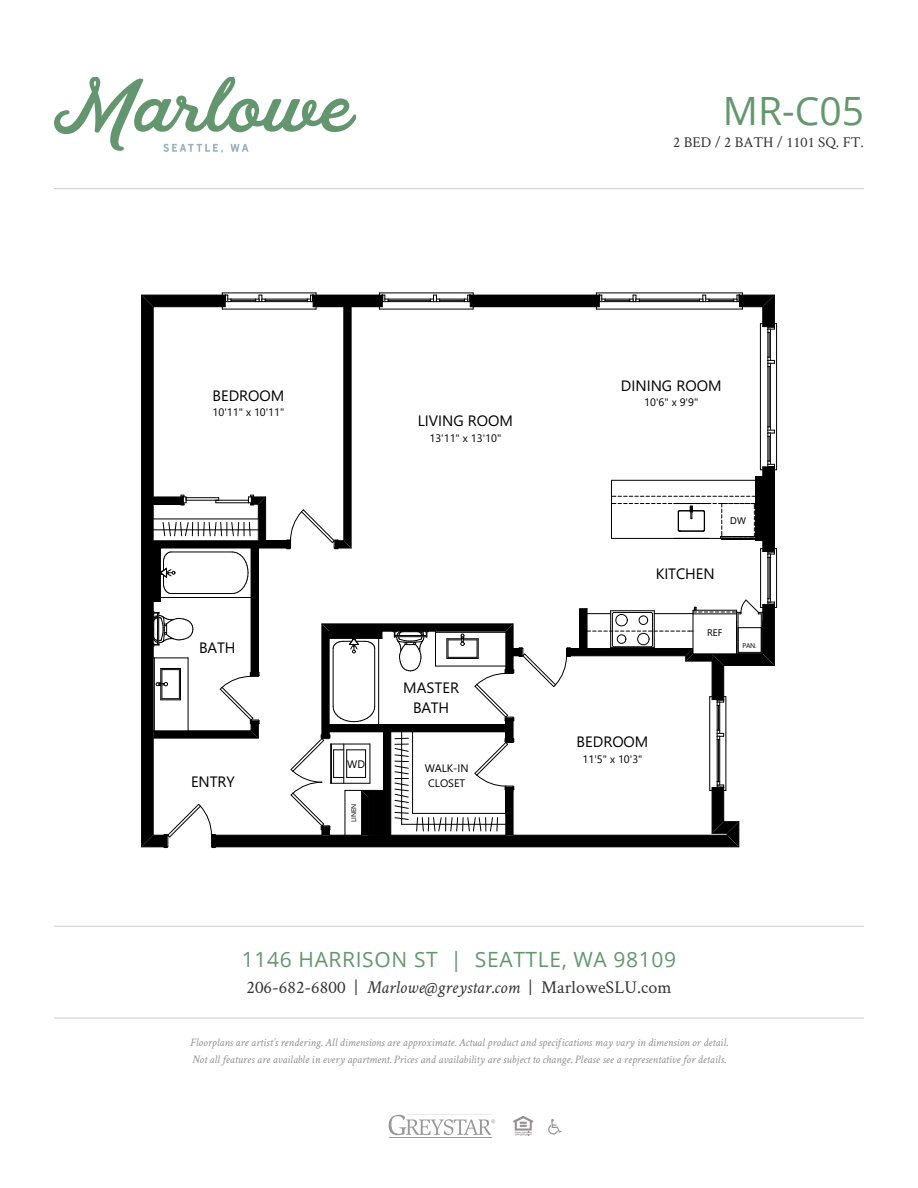
<style>
.page{position:relative;width:918px;height:1188px;background:#fff}
.page>*{position:absolute;margin:0;border:0;box-sizing:border-box;transform-origin:0 0}
.NAME_Sans_Serif{font:39px "Open Sans";color:#63986d}
.t1{font:21px "Open Sans";letter-spacing:.03em;color:#64966d}
.t2{font:18px "Crimson Text";letter-spacing:.005em;color:#323332}
.t3{font:15px/20.1px "Segoe UI";color:#000;text-align:center}
.Floorplan_Details{font:15px "Crimson Text";color:#323332}
.t4{font:italic 11.4px/17.4px "Crimson Text";color:#8e8e8f}
.t5{font:10.95px/14.5px "Segoe UI";color:#000;text-align:center}
.t6{font:9.75px "Segoe UI";color:#000}
.t7{font:9.45px "Arial";color:#000}
.t8{font:6.9px "Segoe UI";color:#000}
.s1{font-style:italic}
</style>
<div class="page">
<hr style="left:54px;top:188px;width:810px;height:1px;background:#ceccca">
<hr style="left:54px;top:926px;width:810px;height:1px;background:#ceccca">
<hr style="left:54px;top:1018px;width:810px;height:1px;background:#ceccca">
<hr style="left:389px;top:1137px;width:102px;height:1px;background:#999">
<svg style="left:389px;top:1115px;width:106px;height:20px"></svg>
<svg style="left:548px;top:1119px;width:14px;height:16px"></svg>
<svg style="left:513px;top:1116px;width:20px;height:19px"></svg>
<svg style="left:54px;top:78px;width:302px;height:75px"></svg>
<hr style="left:141px;top:295px;width:1px;height:552px;background:#000">
<svg style="left:142px;top:293px;width:635px;height:555px"></svg>
<p class="NAME_Sans_Serif" style="left:723px;top:84px;width:143px">MR-C05</p>
<p class="Floorplan_Details" style="left:673px;top:132px;width:192px">2 BED / 2 BATH / 1101 SQ. FT.</p>
<p class="t3" style="left:213px;top:386px;width:73px">BEDROOM</p>
<p class="t5" style="left:213px;top:405px;width:73px">10'11" x 10'11"</p>
<p class="t3" style="left:418px;top:411px;width:97px">LIVING ROOM</p>
<p class="t5" style="left:430px;top:431px;width:73px">13'11" x 13'10"</p>
<p class="t3" style="left:199px;top:638px;width:38px">BATH</p>
<p class="t3" style="left:191px;top:772px;width:45px">ENTRY</p>
<p class="t5" style="left:347px;top:757px;width:19px">WD</p>
<p class="t8" style="left:350px;top:822px;width:20px;rotate:-90deg">LINEN</p>
<p class="t3" style="left:403px;top:678px;width:57px">MASTER<br>BATH</p>
<p class="t5" style="left:425px;top:761px;width:45px">WALK-IN<br>CLOSET</p>
<p class="t3" style="left:621px;top:375px;width:102px">DINING ROOM</p>
<p class="t5" style="left:644px;top:395px;width:56px">10'6" x 9'9"</p>
<p class="t3" style="left:656px;top:564px;width:60px">KITCHEN</p>
<p class="t7" style="left:730px;top:515px;width:17px">DW</p>
<p class="t6" style="left:707px;top:627px;width:17px">REF</p>
<p class="t8" style="left:742px;top:642px;width:16px">PAN.</p>
<p class="t3" style="left:577px;top:732px;width:73px">BEDROOM</p>
<p class="t5" style="left:583px;top:752px;width:62px">11'5" x 10'3"</p>
<h2 class="t1" style="left:242px;top:945px;width:436px">1146 HARRISON ST | SEATTLE, WA 98109</h2>
<h3 class="t2" style="left:246px;top:975px;width:427px">206-682-6800 | <span class="s1">Marlowe@greystar.com</span> | MarloweSLU.com</h3>
<p class="t4" style="left:190px;top:1033px;width:539px">Floorplans are artist’s rendering. All dimensions are approximate. Actual product and specifications may vary in dimension or detail.<br>Not all features are available in every apartment. Prices and availability are subject to change. Please see a representative for details.</p>
</div>
